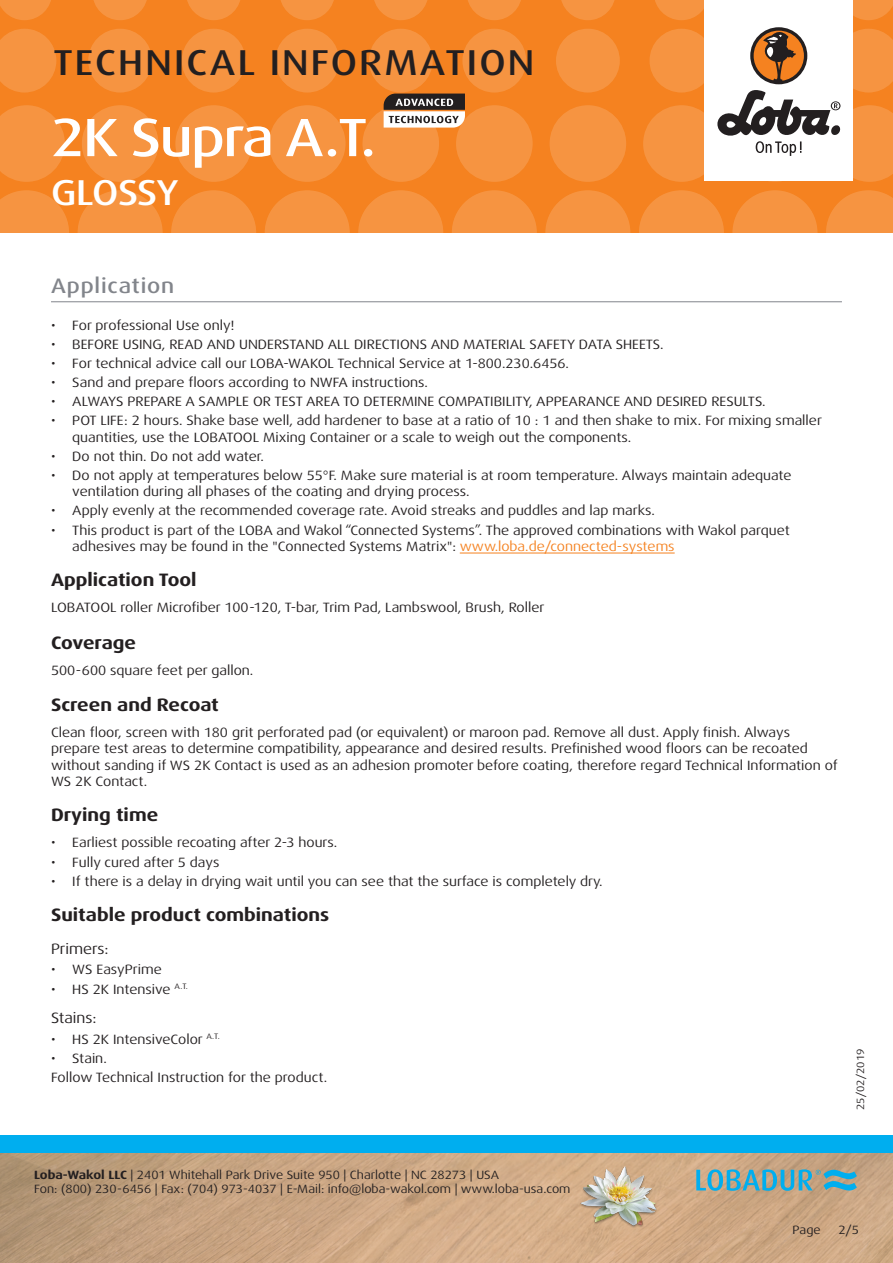
<style>
.page{position:relative;width:893px;height:1263px;background:#fff}
.page>*{position:absolute;margin:0;border:0;box-sizing:border-box;transform-origin:0 0}
.t1{font:500 expanded 54px "Dax Pro";letter-spacing:-.025em;color:#fff}
.t2{font:500 expanded 36px "Dax Pro";letter-spacing:.06em;color:#231f20}
.t3{font:500 expanded 36px "Dax Pro";letter-spacing:-.025em;color:#fff}
.Titel_grau{font:500 expanded 21px "Dax Pro";letter-spacing:.04em;color:#82858b}
.t4{font:700 expanded 18px "Dax Pro";color:#231f20}
.t5{font:expanded 15px "Dax Pro";color:#231f20}
.Text{font:expanded 13.5px/16.2px "Dax Pro";color:#231f20}
.t6{font:expanded 12px/14.4px "Dax Pro";color:#231f20}
.t7{font:expanded 10.5px "Dax Pro";color:#231f20}
.s1{color:#f58220}
.s2{font-weight:700}
</style>
<div class="page">
<div style="left:0;top:0;width:893px;height:233px;background:#f58220"></div>
<svg style="left:0;top:190px;width:69px;height:43px"></svg>
<svg style="left:78px;top:190px;width:85px;height:85px;fill:#f69441"></svg>
<svg style="left:171px;top:190px;width:85px;height:85px;fill:#f69441"></svg>
<svg style="left:265px;top:190px;width:85px;height:85px;fill:#f69441"></svg>
<svg style="left:358px;top:190px;width:85px;height:85px;fill:#f69441"></svg>
<svg style="left:545px;top:190px;width:85px;height:85px;fill:#f69441"></svg>
<svg style="left:452px;top:190px;width:85px;height:85px;fill:#f69441"></svg>
<svg style="left:732px;top:190px;width:85px;height:85px;fill:#f69441"></svg>
<svg style="left:639px;top:190px;width:85px;height:85px;fill:#f69441"></svg>
<svg style="left:826px;top:190px;width:67px;height:43px"></svg>
<svg style="left:0;top:105px;width:65px;height:77px"></svg>
<svg style="left:82px;top:105px;width:76px;height:77px"></svg>
<svg style="left:175px;top:105px;width:77px;height:77px"></svg>
<svg style="left:269px;top:105px;width:76px;height:77px"></svg>
<svg style="left:550px;top:105px;width:76px;height:77px"></svg>
<svg style="left:0;top:29px;width:56px;height:63px"></svg>
<svg style="left:182px;top:29px;width:64px;height:63px"></svg>
<svg style="left:88px;top:29px;width:64px;height:63px"></svg>
<svg style="left:275px;top:29px;width:64px;height:63px"></svg>
<svg style="left:556px;top:29px;width:64px;height:63px"></svg>
<svg style="left:0;top:0;width:51px;height:20px"></svg>
<svg style="left:187px;top:0;width:53px;height:20px"></svg>
<svg style="left:468px;top:0;width:53px;height:20px"></svg>
<svg style="left:655px;top:0;width:49px;height:20px"></svg>
<svg style="left:93px;top:0;width:54px;height:20px"></svg>
<svg style="left:374px;top:0;width:54px;height:20px"></svg>
<svg style="left:281px;top:0;width:53px;height:20px"></svg>
<svg style="left:561px;top:0;width:54px;height:20px"></svg>
<svg style="left:853px;top:0;width:40px;height:20px"></svg>
<img style="left:0;top:1152px;width:893px;height:111px">
<div style="left:0;top:1135px;width:893px;height:17px;background:#00aeef"></div>
<div style="left:704px;top:0;width:149px;height:181px;background:#fff"></div>
<svg style="left:643px;top:28px;width:250px;height:154px"></svg>
<img style="left:578px;top:1161px;width:82px;height:81px">
<svg style="left:696px;top:1169px;width:161px;height:22px;background:#74a7ae"></svg>
<hr style="left:460px;top:553px;width:215px;height:1px;background:#f58220">
<hr style="left:51px;top:301px;width:791px;height:1px;background:#82858b">
<svg style="left:362px;top:29px;width:171px;height:153px"></svg>
<h2 class="t2" style="left:53px;top:40px;width:483px">TECHNICAL INFORMATION</h2>
<p class="t1" style="left:51px;top:103px;width:326px">2K Supra A.T.</p>
<h2 class="t3" style="left:51px;top:169px;width:129px">GLOSSY</h2>
<p class="Titel_grau" style="left:51px;top:272px;width:125px">Application</p>
<p class="Text" style="left:51px;top:317px;width:185px">• For professional Use only!</p>
<p class="Text" style="left:51px;top:336px;width:614px">• BEFORE USING, READ AND UNDERSTAND ALL DIRECTIONS AND MATERIAL SAFETY DATA SHEETS.</p>
<p class="Text" style="left:51px;top:355px;width:520px">• For technical advice call our LOBA-WAKOL Technical Service at 1-800.230.6456.</p>
<p class="Text" style="left:51px;top:374px;width:379px">• Sand and prepare floors according to NWFA instructions.</p>
<p class="Text" style="left:51px;top:394px;width:716px">• ALWAYS PREPARE A SAMPLE OR TEST AREA TO DETERMINE COMPATIBILITY, APPEARANCE AND DESIRED RESULTS.</p>
<p class="Text" style="left:72px;top:413px;width:751px;text-indent:-21px">• POT LIFE: 2 hours. Shake base well, add hardener to base at a ratio of 10 : 1 and then shake to mix. For mixing smaller quantities, use the LOBATOOL Mixing Container or a scale to weigh out the components.</p>
<p class="Text" style="left:51px;top:448px;width:215px">• Do not thin. Do not add water.</p>
<p class="Text" style="left:72px;top:467px;width:721px;text-indent:-21px">• Do not apply at temperatures below 55°F. Make sure material is at room temperature. Always maintain adequate ventilation during all phases of the coating and drying process.</p>
<p class="Text" style="left:51px;top:503px;width:605px">• Apply evenly at the recommended coverage rate. Avoid streaks and puddles and lap marks.</p>
<p class="Text" style="left:72px;top:522px;width:719px;text-indent:-21px">• This product is part of the LOBA and Wakol “Connected Systems”. The approved combinations with Wakol parquet adhesives may be found in the "Connected Systems Matrix": <span class="s1">www.loba.de/connected-systems</span></p>
<p class="t4" style="left:51px;top:568px;width:147px">Application Tool</p>
<p class="Text" style="left:51px;top:600px;width:495px">LOBATOOL roller Microfiber 100-120, T-bar, Trim Pad, Lambswool, Brush, Roller</p>
<p class="t4" style="left:51px;top:631px;width:87px">Coverage</p>
<p class="Text" style="left:51px;top:662px;width:204px">500-600 square feet per gallon.</p>
<p class="t4" style="left:51px;top:693px;width:169px">Screen and Recoat</p>
<p class="Text" style="left:51px;top:724px;width:788px">Clean floor, screen with 180 grit perforated pad (or equivalent) or maroon pad. Remove all dust. Apply finish. Always prepare test areas to determine compatibility, appearance and desired results. Prefinished wood floors can be recoated without sanding if WS 2K Contact is used as an adhesion promoter before coating, therefore regard Technical Information of WS 2K Contact.</p>
<p class="t4" style="left:51px;top:803px;width:109px">Drying time</p>
<p class="Text" style="left:51px;top:835px;width:288px">• Earliest possible recoating after 2-3 hours.</p>
<p class="Text" style="left:51px;top:854px;width:170px">• Fully cured after 5 days</p>
<p class="Text" style="left:51px;top:873px;width:553px">• If there is a delay in drying wait until you can see that the surface is completely dry.</p>
<p class="t4" style="left:51px;top:903px;width:280px">Suitable product combinations</p>
<p class="t5" style="left:51px;top:939px;width:59px">Primers:</p>
<p class="Text" style="left:51px;top:962px;width:112px">• WS EasyPrime</p>
<p class="Text" style="left:51px;top:981px;width:138px">• HS 2K Intensive <sup>A.T.</sup></p>
<p class="t5" style="left:51px;top:1008px;width:47px">Stains:</p>
<p class="Text" style="left:51px;top:1031px;width:170px">• HS 2K IntensiveColor <sup>A.T.</sup></p>
<p class="Text" style="left:51px;top:1050px;width:57px">• Stain.</p>
<p class="Text" style="left:51px;top:1069px;width:278px">Follow Technical Instruction for the product.</p>
<p class="t7" style="left:854px;top:1110px;width:63px;rotate:-90deg">25/02/2019</p>
<p class="t6" style="left:34px;top:1167px;width:538px"><span class="s2">Loba-Wakol LLC</span> | 2401 Whitehall Park Drive Suite 950 | Charlotte | NC 28273 | USA<br>Fon: (800) 230-6456 | Fax: (704) 973-4037 | E-Mail: info@loba-wakol.com | www.loba-usa.com</p>
<p class="t6" style="left:793px;top:1223px;width:30px">Page</p>
<p class="t6" style="left:838px;top:1223px;width:22px">2/5</p>
</div>
